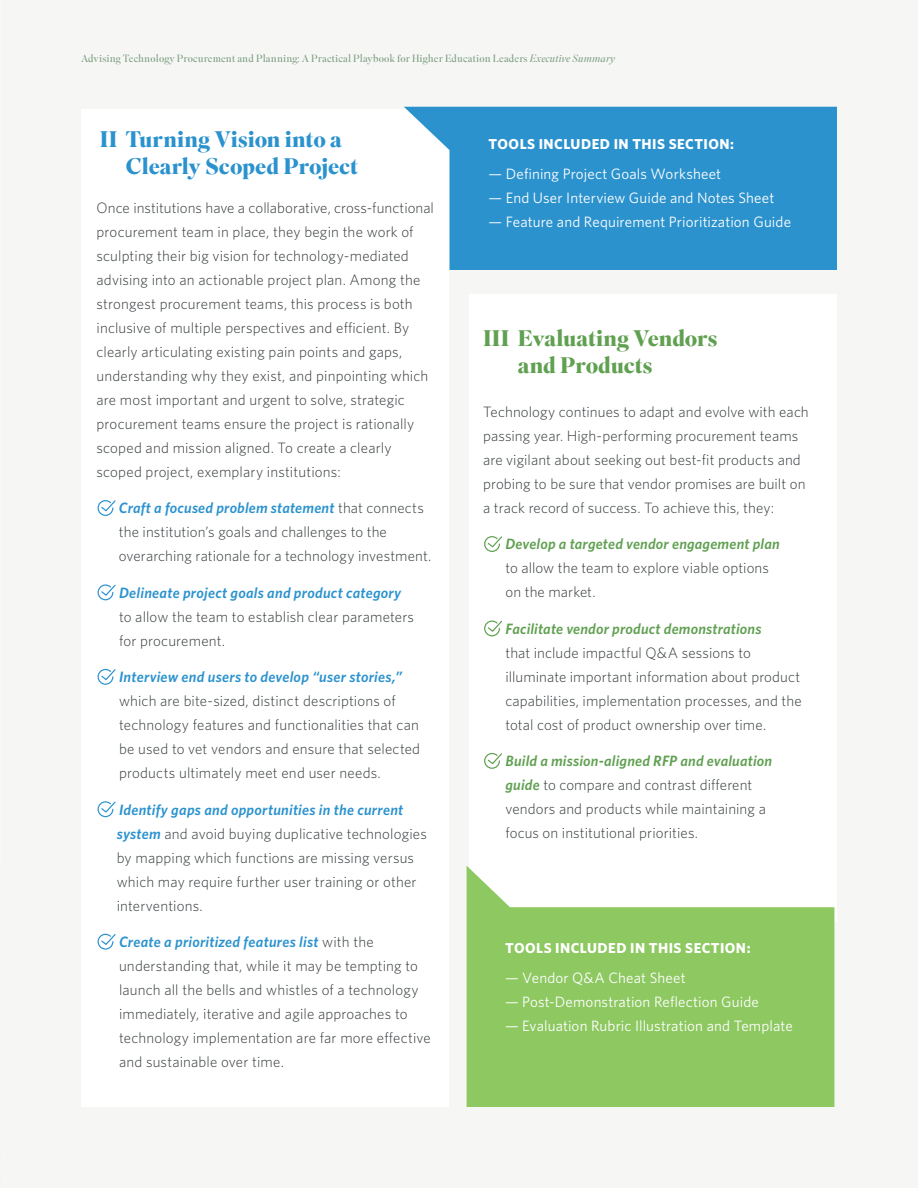
<style>
.page{position:relative;width:918px;height:1188px;background:#f6f7f5}
.page>*{position:absolute;margin:0;border:0;box-sizing:border-box;transform-origin:0 0}
.ES_Subheads{font:700 22.5px/27px "Superior Title";color:#2b92ce}
.ES_Text_Bullets{font:700 22.5px/27px "Superior Title";letter-spacing:-.005em;color:#60a051}
.ES_Text_Bullets-2{font:300 15px/24px "Whitney";letter-spacing:.01em;color:#34393b}
.ES_Text_Regular{font:300 15px/24px "Whitney";letter-spacing:.01em;color:#34393b}
.Text_white_on_dk_bkn{font:15px "Whitney";letter-spacing:.01em;color:#fff}
.Tools_List{font:15px "Whitney";letter-spacing:.01em;color:#fff}
.ES_Tools_Titles{font:700 14.4px "Whitney";letter-spacing:.035em;color:#fff}
.TOOLS_Head{font:700 14.4px "Whitney";letter-spacing:.035em;color:#fff}
.MASTER_Folios_L{font:300 10.5px "Superior Title";letter-spacing:.01em;color:#7c9d7e}
.s1{font-style:italic}
.s2{font-weight:600;font-style:italic;color:#2b92ce}
.s3{font-weight:600;font-style:italic;color:#60a051}
</style>
<div class="page">
<div style="left:81px;top:109px;width:368px;height:998px;background:#fff"></div>
<div style="left:469px;top:294px;width:368px;height:627px;background:#fff"></div>
<svg style="left:467px;top:866px;width:367px;height:241px;fill:#8dc861"></svg>
<svg style="left:404px;top:107px;width:433px;height:163px;background:#3e9bd2"></svg>
<svg style="left:97px;top:500px;width:18px;height:16px"></svg>
<svg style="left:97px;top:584px;width:18px;height:17px"></svg>
<svg style="left:97px;top:668px;width:18px;height:17px"></svg>
<svg style="left:97px;top:801px;width:18px;height:17px"></svg>
<svg style="left:97px;top:933px;width:18px;height:17px"></svg>
<svg style="left:484px;top:536px;width:18px;height:16px"></svg>
<svg style="left:484px;top:620px;width:18px;height:17px"></svg>
<svg style="left:484px;top:752px;width:18px;height:17px"></svg>
<p class="MASTER_Folios_L" style="left:81px;top:52px;width:536px">Advising Technology Procurement and Planning: A Practical Playbook for Higher Education Leaders <span class="s1">Executive Summary</span></p>
<p class="ES_Subheads" style="left:126px;top:127px;width:234px;text-indent:-26px">II Turning Vision into a<br>Clearly Scoped Project</p>
<p class="ES_Text_Regular" style="left:97px;top:195px;width:339px">Once institutions have a collaborative, cross-functional procurement team in place, they begin the work of sculpting their big vision for technology-mediated advising into an actionable project plan. Among the strongest procurement teams, this process is both inclusive of multiple perspectives and efficient. By clearly articulating existing pain points and gaps, understanding why they exist, and pinpointing which are most important and urgent to solve, strategic procurement teams ensure the project is rationally scoped and mission aligned. To create a clearly scoped project, exemplary institutions:</p>
<p class="ES_Text_Bullets-2" style="left:119px;top:496px;width:314px"><span class="s2">Craft a focused problem statement</span> that connects the institution’s goals and challenges to the overarching rationale for a technology investment.</p>
<p class="ES_Text_Bullets-2" style="left:119px;top:580px;width:297px"><span class="s2">Delineate project goals and product category </span>to allow the team to establish clear parameters for procurement.</p>
<p class="ES_Text_Bullets-2" style="left:119px;top:664px;width:303px"><span class="s2">Interview end users to develop “user stories,” </span>which are bite-sized, distinct descriptions of technology features and functionalities that can be used to vet vendors and ensure that selected products ultimately meet end user needs.</p>
<p class="ES_Text_Bullets-2" style="left:117px;top:797px;width:312px"><span class="s2">Identify gaps and opportunities in the current system</span> and avoid buying duplicative technologies by mapping which functions are missing versus which may require further user training or other interventions.</p>
<p class="ES_Text_Bullets-2" style="left:119px;top:929px;width:313px"><span class="s2">Create a prioritized features list</span> with the understanding that, while it may be tempting to launch all the bells and whistles of a technology immediately, iterative and agile approaches to technology implementation are far more effective and sustainable over time.</p>
<p class="ES_Tools_Titles" style="left:489px;top:134px;width:247px">TOOLS INCLUDED IN THIS SECTION:</p>
<p class="Text_white_on_dk_bkn" style="left:489px;top:164px;width:234px">— Defining Project Goals Worksheet</p>
<p class="Text_white_on_dk_bkn" style="left:489px;top:188px;width:287px">— End User Interview Guide and Notes Sheet</p>
<p class="Text_white_on_dk_bkn" style="left:489px;top:212px;width:304px">— Feature and Requirement Prioritization Guide</p>
<p class="ES_Text_Bullets" style="left:518px;top:325px;width:201px;text-indent:-35px">III Evaluating Vendors and Products</p>
<p class="ES_Text_Regular" style="left:483px;top:399px;width:327px">Technology continues to adapt and evolve with each passing year. High-performing procurement teams are vigilant about seeking out best-fit products and probing to be sure that vendor promises are built on a track record of success. To achieve this, they:</p>
<p class="ES_Text_Bullets-2" style="left:505px;top:532px;width:276px"><span class="s3">Develop a targeted vendor engagement plan </span>to allow the team to explore viable options on the market.</p>
<p class="ES_Text_Bullets-2" style="left:505px;top:616px;width:298px"><span class="s3">Facilitate vendor product demonstrations<br></span>that include impactful Q&amp;A sessions to illuminate important information about product capabilities, implementation processes, and the total cost of product ownership over time.</p>
<p class="ES_Text_Bullets-2" style="left:505px;top:748px;width:268px"><span class="s3">Build a mission-aligned RFP and evaluation guide</span> to compare and contrast different vendors and products while maintaining a focus on institutional priorities.</p>
<p class="TOOLS_Head" style="left:505px;top:938px;width:247px">TOOLS INCLUDED IN THIS SECTION:</p>
<p class="Tools_List" style="left:505px;top:968px;width:182px">— Vendor Q&amp;A Cheat Sheet</p>
<p class="Tools_List" style="left:505px;top:992px;width:255px">— Post-Demonstration Reflection Guide</p>
<p class="Tools_List" style="left:505px;top:1016px;width:289px">— Evaluation Rubric Illustration and Template</p>
</div>
